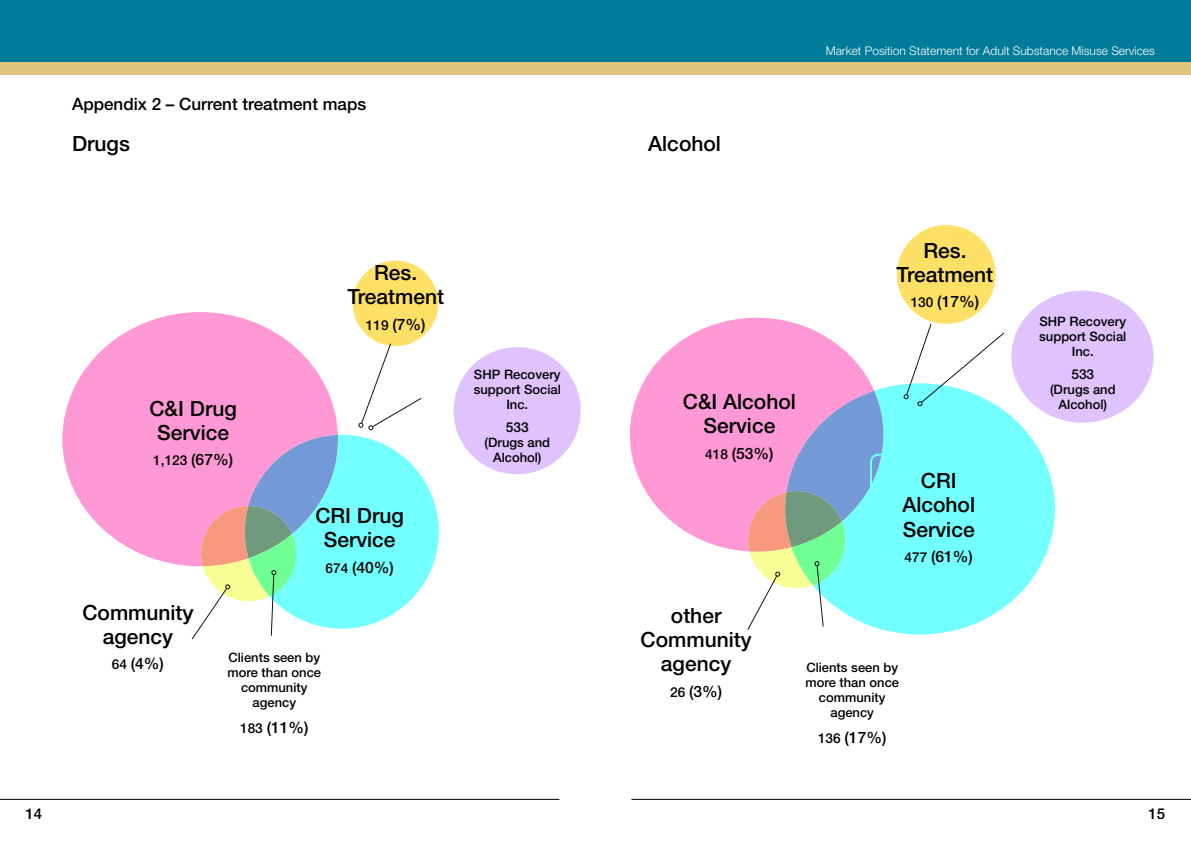
<style>
.page{position:relative;width:1191px;height:842px;background:#fff}
.page>*{position:absolute;margin:0;border:0;box-sizing:border-box;transform-origin:0 0}
.t1{font:500 21px/24.1px "Helvetica Neue";color:#000;text-align:center}
.t2{font:500 17px "Helvetica Neue";color:#000}
.t3{font:500 15.7px "Helvetica Neue";color:#000}
.t4{font:500 15px "Helvetica Neue";color:#000}
.t5{font:500 13.7px "Helvetica Neue";color:#000}
.t6{font:500 13px/14.9px "Helvetica Neue";color:#000;text-align:center}
.t7{font:300 12px "Helvetica Neue";color:#fff}
.s1{font-size:15.7px}
.s2{font-size:13.7px}
</style>
<div class="page">
<div style="left:0;top:0;width:1191px;height:75px;background:#dec77d"></div>
<div style="left:0;top:0;width:1191px;height:62px;background:#007b99"></div>
<hr style="left:631px;top:799px;width:560px;height:1px;background:#000">
<hr style="left:0;top:799px;width:559px;height:1px;background:#000">
<div style="left:453px;top:347px;width:127px;height:127px;background:#e0c2ff;border-radius:50%"></div>
<div style="left:353px;top:261px;width:85px;height:85px;background:#ffe066;border-radius:50%"></div>
<svg style="left:62px;top:312px;width:227px;height:254px;fill:#ff99d6"></svg>
<svg style="left:191px;top:342px;width:248px;height:298px"></svg>
<div style="left:1011px;top:291px;width:142px;height:132px;background:#e0c2ff;border-radius:50%"></div>
<div style="left:897px;top:225px;width:98px;height:99px;background:#ffe066;border-radius:50%"></div>
<svg style="left:874px;top:383px;width:181px;height:252px;fill:#73ffff"></svg>
<svg style="left:630px;top:318px;width:244px;height:233px;fill:#ff99d6"></svg>
<div style="left:870px;top:454px;width:138px;height:127px;border:2px solid #73ffff;border-radius:8px"></div>
<svg style="left:746px;top:391px;width:137px;height:240px;background:#b3c3d0"></svg>
<svg style="left:903px;top:323px;width:102px;height:84px"></svg>
<h2 class="t2" style="left:72px;top:94px;width:296px">Appendix 2 – Current treatment maps</h2>
<h1 class="t1" style="left:72px;top:132px;width:59px">Drugs</h1>
<h1 class="t1" style="left:648px;top:132px;width:74px">Alcohol</h1>
<p class="t7" style="left:825px;top:43px;width:331px">Market Position Statement for Adult Substance Misuse Services</p>
<h1 class="t1" style="left:149px;top:396px;width:89px">C&amp;I Drug<br>Service</h1>
<p class="t5" style="left:153px;top:452px;width:81px">1,123 <span class="s1">(67%)</span></p>
<h1 class="t1" style="left:347px;top:260px;width:98px">Res.<br>Treatment</h1>
<p class="t3" style="left:366px;top:315px;width:61px"><span class="s2">119</span> (7%)</p>
<h1 class="t1" style="left:315px;top:503px;width:90px">CRI Drug<br>Service</h1>
<p class="t3" style="left:325px;top:558px;width:70px"><span class="s2">674</span> (40%)</p>
<h1 class="t1" style="left:82px;top:600px;width:113px">Community agency</h1>
<p class="t3" style="left:112px;top:654px;width:54px"><span class="s2">64</span> (4%)</p>
<p class="t6" style="left:227px;top:650px;width:95px">Clients seen by more than once community agency</p>
<p class="t3" style="left:240px;top:718px;width:70px"><span class="s2">183</span> (11%)</p>
<p class="t6" style="left:474px;top:367px;width:89px">SHP Recovery support Social<br>Inc.</p>
<p class="t5" style="left:506px;top:419px;width:24px">533</p>
<p class="t6" style="left:484px;top:435px;width:67px">(Drugs and<br>Alcohol)</p>
<h1 class="t1" style="left:896px;top:238px;width:98px">Res.<br>Treatment</h1>
<p class="t3" style="left:910px;top:292px;width:70px"><span class="s2">130</span> (17%)</p>
<h1 class="t1" style="left:683px;top:390px;width:115px">C&amp;I Alcohol<br>Service</h1>
<p class="t3" style="left:705px;top:444px;width:70px"><span class="s2">418</span> (53%)</p>
<h1 class="t1" style="left:902px;top:469px;width:74px">CRI<br>Alcohol<br>Service</h1>
<p class="t3" style="left:904px;top:547px;width:70px"><span class="s2">477</span> (61%)</p>
<h1 class="t1" style="left:640px;top:603px;width:113px">other<br>Community agency</h1>
<p class="t3" style="left:670px;top:682px;width:54px"><span class="s2">26</span> (3%)</p>
<p class="t6" style="left:805px;top:660px;width:95px">Clients seen by more than once community agency</p>
<p class="t3" style="left:818px;top:728px;width:70px"><span class="s2">136</span> (17%)</p>
<p class="t6" style="left:1039px;top:314px;width:89px">SHP Recovery support Social<br>Inc.</p>
<p class="t5" style="left:1071px;top:366px;width:24px">533</p>
<p class="t6" style="left:1050px;top:382px;width:67px">(Drugs and<br>Alcohol)</p>
<p class="t4" style="left:26px;top:805px;width:18px">14</p>
<p class="t4" style="left:1148px;top:805px;width:18px">15</p>
</div>
